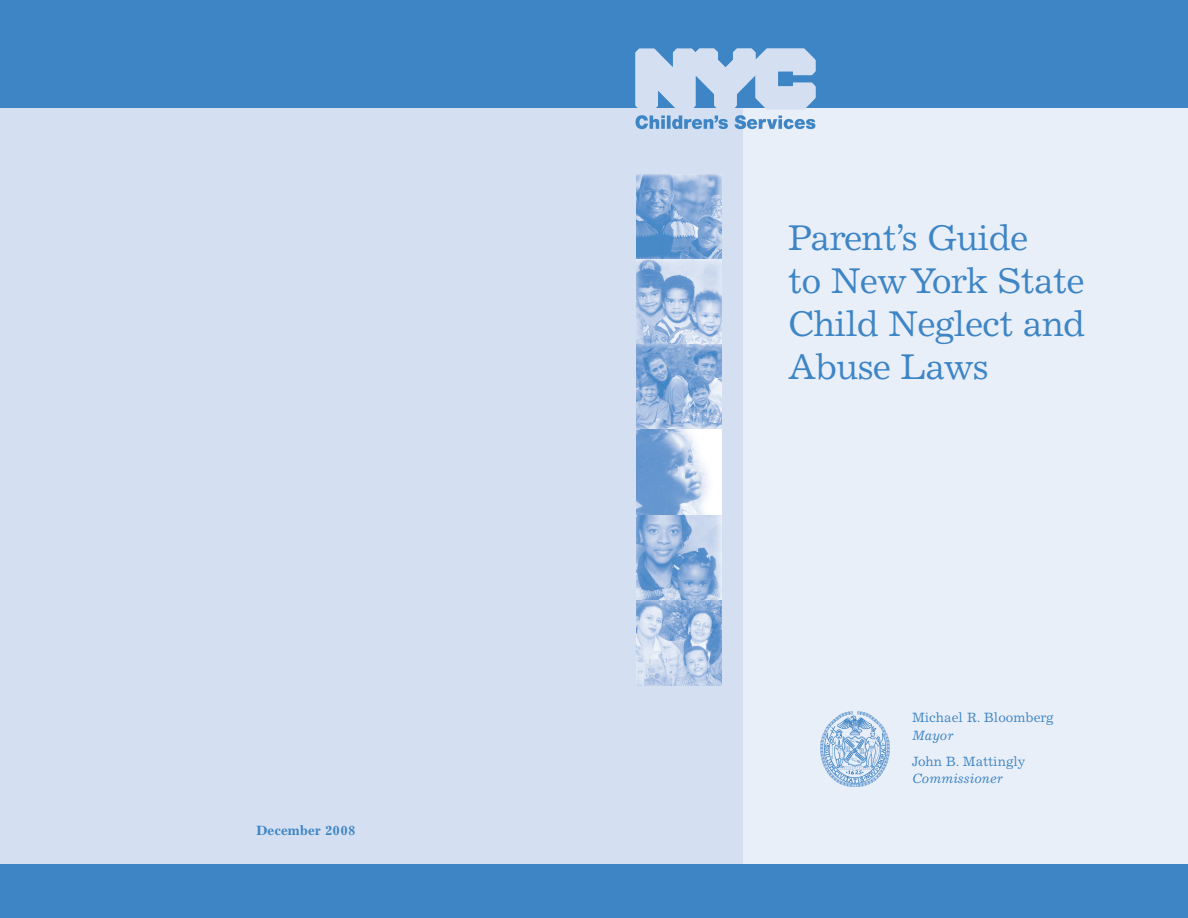
<style>
.page{position:relative;width:1188px;height:918px;background:#fff}
.page>*{position:absolute;margin:0;border:0;box-sizing:border-box;transform-origin:0 0}
.t1{font:36px/43.2px "Excelsior LT Std";letter-spacing:-.02em;color:#3e85c5}
.t2{font:13.5px "Excelsior LT Std";color:#3e85c5}
.t3{font:italic 13.5px "Excelsior LT Std";color:#3e85c5}
.t4{font:700 13.5px "Excelsior LT Std";color:#3e85c5}
</style>
<div class="page">
<div style="left:501px;top:108px;width:687px;height:761px;background:#e9eff8"></div>
<div style="left:0;top:79px;width:742px;height:839px;background:#d4dff1"></div>
<svg style="left:818px;top:710px;width:74px;height:79px"></svg>
<img style="left:820px;top:712px;width:70px;height:74px">
<div style="left:0;top:864px;width:1188px;height:54px;background:#3e85c5"></div>
<img style="left:637px;top:175px;width:85px;height:85px">
<svg style="left:637px;top:260px;width:85px;height:85px"></svg>
<svg style="left:637px;top:345px;width:85px;height:85px;background:#93b3dc"></svg>
<svg style="left:637px;top:430px;width:85px;height:85px;background:#a9c3e3"></svg>
<svg style="left:637px;top:515px;width:85px;height:85px"></svg>
<svg style="left:637px;top:600px;width:85px;height:85px"></svg>
<div style="left:0;top:0;width:1188px;height:108px;background:#3e85c5"></div>
<img style="left:635px;top:48px;width:181px;height:90px">
<p class="t4" style="left:256px;top:825px;width:101px">December 2008</p>
<p class="t1" style="left:788px;top:219px;width:299px">Parent’s Guide<br>to NewYork State<br>Child Neglect and<br>Abuse Laws</p>
<p class="t2" style="left:912px;top:713px;width:143px">Michael R. Bloomberg</p>
<p class="t3" style="left:912px;top:730px;width:43px">Mayor</p>
<p class="t2" style="left:912px;top:756px;width:115px">John B. Mattingly</p>
<p class="t3" style="left:912px;top:774px;width:92px">Commissioner</p>
</div>
